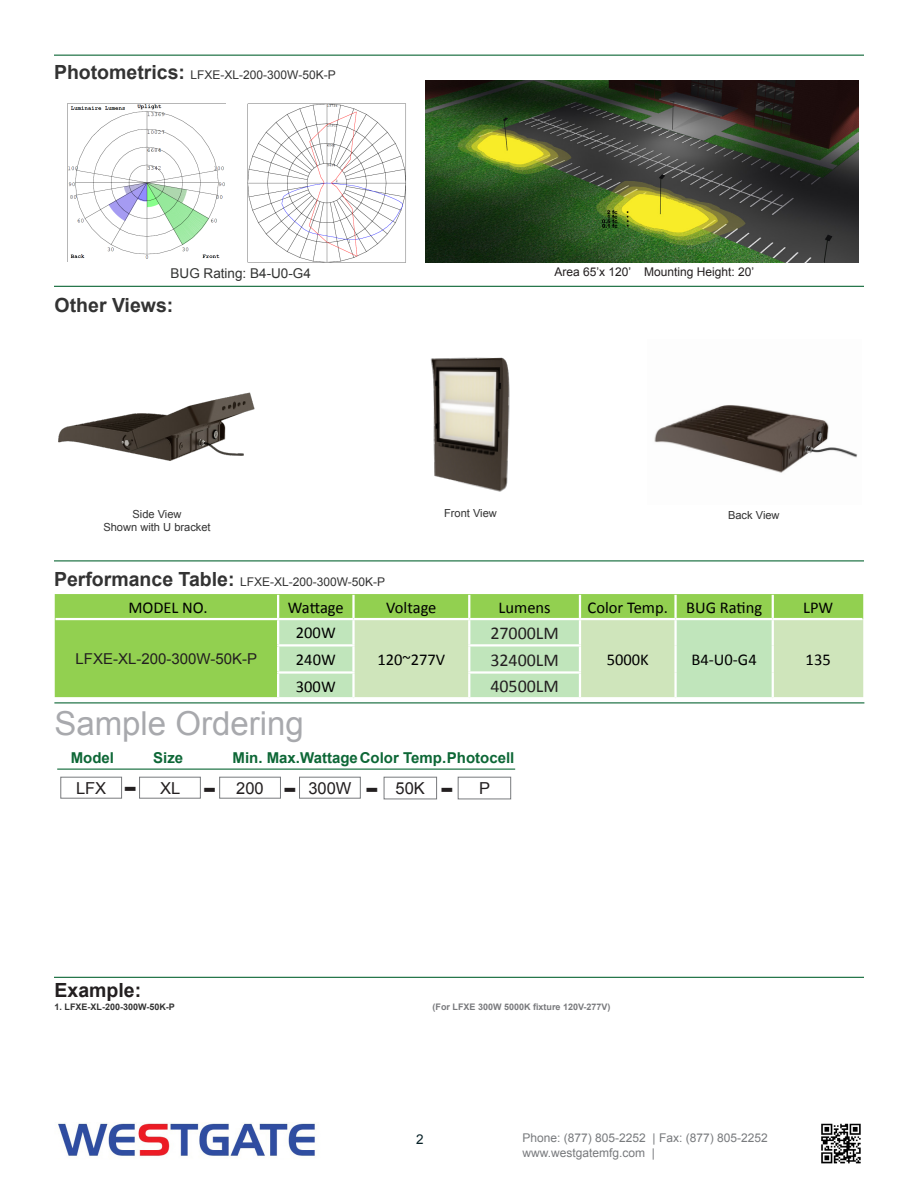
<style>
.page{position:relative;width:918px;height:1188px;background:#fff}
.page>*{position:absolute;margin:0;border:0;box-sizing:border-box;transform-origin:0 0}
.t1{font:33px "Arial";color:#a8a9ad}
.t2{font:700 28.5px "Verdana";color:#231f20}
.t3{font:700 19.5px "Arial";color:#333}
.t4{font:700 19.5px "Arial";color:#231f20}
.t5{font:18px "Calibri";color:#231f20}
.t6{font:16.5px "Calibri";color:#000}
.t7{font:16.5px "Arial";color:#231f20}
.t8{font:700 15px "Arial";color:#0d6736}
.t9{font:15px "Arial";color:#231f20}
.t10{font:13.5px "Arial";color:#323332}
.t11{font:13.5px "Arial";color:#072127}
.t12{font:12px "Arial";color:#333}
.t13{font:12px "Arial";color:#787a7d}
.t14{font:12px "Arial";color:#231f20}
.t15{font:11.1px "Arial";color:#333}
.t16{font:700 9px "Arial";color:#797a7d}
.t17{font:700 9px "Arial";color:#333}
.s1{font-weight:700;font-size:19.5px}
</style>
<div class="page">
<hr style="left:54px;top:560px;width:810px;height:1px;background:#0d6736">
<hr style="left:54px;top:286px;width:810px;height:1px;background:#0d6736">
<img style="left:67px;top:103px;width:158px;height:158px">
<img style="left:247px;top:103px;width:159px;height:160px">
<hr style="left:54px;top:977px;width:810px;height:1px;background:#0d6736">
<hr style="left:54px;top:55px;width:810px;height:1px;background:#0d6736">
<img style="left:426px;top:80px;width:432px;height:182px">
<div style="left:55px;top:594px;width:808px;height:103px;background:#92d050"></div>
<svg style="left:279px;top:620px;width:584px;height:77px;background:#c8e5bb"></svg>
<hr style="left:277px;top:595px;width:2px;height:23px;background:#fff">
<hr style="left:352px;top:595px;width:3px;height:23px;background:#fff">
<hr style="left:468px;top:595px;width:2px;height:23px;background:#fff">
<hr style="left:579px;top:595px;width:2px;height:23px;background:#fff">
<hr style="left:674px;top:595px;width:3px;height:23px;background:#fff">
<hr style="left:772px;top:595px;width:2px;height:23px;background:#fff">
<hr style="left:277px;top:620px;width:2px;height:24px;background:#fff">
<hr style="left:352px;top:620px;width:3px;height:24px;background:#fff">
<hr style="left:468px;top:620px;width:2px;height:24px;background:#fff">
<hr style="left:579px;top:620px;width:2px;height:24px;background:#fff">
<hr style="left:674px;top:620px;width:3px;height:25px;background:#fff">
<hr style="left:772px;top:620px;width:2px;height:25px;background:#fff">
<hr style="left:277px;top:647px;width:2px;height:24px;background:#fff">
<hr style="left:352px;top:647px;width:3px;height:24px;background:#fff">
<hr style="left:468px;top:647px;width:2px;height:24px;background:#fff">
<hr style="left:579px;top:647px;width:2px;height:24px;background:#fff">
<hr style="left:674px;top:645px;width:3px;height:28px;background:#fff">
<hr style="left:772px;top:645px;width:2px;height:28px;background:#fff">
<hr style="left:277px;top:674px;width:2px;height:23px;background:#fff">
<hr style="left:352px;top:674px;width:3px;height:23px;background:#fff">
<hr style="left:468px;top:674px;width:2px;height:23px;background:#fff">
<hr style="left:579px;top:674px;width:2px;height:23px;background:#fff">
<hr style="left:674px;top:673px;width:3px;height:24px;background:#fff">
<hr style="left:772px;top:673px;width:2px;height:24px;background:#fff">
<hr style="left:56px;top:618px;width:222px;height:2px;background:#fff">
<hr style="left:278px;top:618px;width:76px;height:2px;background:#fff">
<hr style="left:354px;top:618px;width:115px;height:2px;background:#fff">
<hr style="left:469px;top:618px;width:111px;height:2px;background:#fff">
<hr style="left:580px;top:618px;width:96px;height:2px;background:#fff">
<hr style="left:676px;top:618px;width:97px;height:2px;background:#fff">
<hr style="left:773px;top:618px;width:90px;height:2px;background:#fff">
<hr style="left:277px;top:644px;width:78px;height:3px;background:#fff">
<hr style="left:468px;top:644px;width:113px;height:3px;background:#fff">
<hr style="left:277px;top:671px;width:78px;height:3px;background:#fff">
<hr style="left:468px;top:671px;width:113px;height:3px;background:#fff">
<img style="left:58px;top:1123px;width:257px;height:34px">
<img style="left:821px;top:1123px;width:40px;height:41px">
<div style="left:60px;top:777px;width:62px;height:22px;border:1px solid #787a7d"></div>
<div style="left:139px;top:777px;width:62px;height:22px;border:1px solid #787a7d"></div>
<div style="left:219px;top:777px;width:62px;height:22px;border:1px solid #787a7d"></div>
<div style="left:299px;top:777px;width:62px;height:22px;border:1px solid #787a7d"></div>
<hr style="left:57px;top:769px;width:458px;height:1px;background:#0d6736">
<div style="left:384px;top:777px;width:53px;height:22px;border:1px solid #787a7d"></div>
<div style="left:458px;top:777px;width:53px;height:22px;border:1px solid #787a7d"></div>
<hr style="left:54px;top:702px;width:810px;height:1px;background:#0d6736">
<img style="left:58px;top:392px;width:197px;height:69px">
<img style="left:430px;top:357px;width:80px;height:135px">
<img style="left:654px;top:405px;width:203px;height:68px">
<p class="t12" style="left:54px;top:67px;width:283px"><span class="s1">Photometrics:</span> LFXE-XL-200-300W-50K-P</p>
<p class="t10" style="left:171px;top:265px;width:142px">BUG Rating: B4-U0-G4</p>
<p class="t14" style="left:555px;top:264px;width:201px">Area 65’x 120’ Mounting Height: 20’</p>
<p class="t3" style="left:55px;top:292px;width:120px">Other Views:</p>
<p class="t15" style="left:132px;top:506px;width:51px">Side View</p>
<p class="t15" style="left:103px;top:520px;width:109px">Shown with U bracket</p>
<p class="t12" style="left:54px;top:574px;width:333px"><span class="s1">Performance Table:</span> LFXE-XL-200-300W-50K-P</p>
<p class="t15" style="left:444px;top:506px;width:54px">Front View</p>
<p class="t15" style="left:728px;top:508px;width:53px">Back View</p>
<p class="t6" style="left:128px;top:597px;width:81px">MODEL NO.</p>
<p class="t6" style="left:288px;top:597px;width:57px">Wattage</p>
<p class="t6" style="left:386px;top:597px;width:52px">Voltage</p>
<p class="t6" style="left:499px;top:597px;width:54px">Lumens</p>
<p class="t6" style="left:588px;top:597px;width:82px">Color Temp.</p>
<p class="t6" style="left:686px;top:597px;width:78px">BUG Rating</p>
<p class="t6" style="left:803px;top:597px;width:32px">LPW</p>
<p class="t9" style="left:76px;top:649px;width:183px">LFXE-XL-200-300W-50K-P</p>
<p class="t5" style="left:490px;top:622px;width:70px">27000LM</p>
<p class="t6" style="left:296px;top:623px;width:41px">200W</p>
<p class="t6" style="left:296px;top:649px;width:41px">240W</p>
<p class="t5" style="left:490px;top:649px;width:70px">32400LM</p>
<p class="t6" style="left:607px;top:649px;width:44px">5000K</p>
<p class="t6" style="left:692px;top:649px;width:67px">B4-U0-G4</p>
<p class="t6" style="left:806px;top:649px;width:27px">135</p>
<p class="t6" style="left:296px;top:676px;width:41px">300W</p>
<p class="t5" style="left:490px;top:675px;width:70px">40500LM</p>
<p class="t6" style="left:378px;top:649px;width:69px">120~277V</p>
<p class="t1" style="left:54px;top:702px;width:251px">Sample Ordering</p>
<p class="t7" style="left:76px;top:777px;width:32px">LFX</p>
<p class="t2" style="left:123px;top:769px;width:15px">-</p>
<p class="t7" style="left:160px;top:777px;width:22px">XL</p>
<p class="t2" style="left:203px;top:770px;width:15px">-</p>
<p class="t7" style="left:236px;top:777px;width:29px">200</p>
<p class="t2" style="left:283px;top:770px;width:15px">-</p>
<p class="t7" style="left:308px;top:777px;width:45px">300W</p>
<p class="t8" style="left:71px;top:748px;width:45px">Model</p>
<p class="t8" style="left:153px;top:748px;width:32px">Size</p>
<p class="t8" style="left:233px;top:748px;width:283px">Min. Max.WattageColor Temp.Photocell</p>
<p class="t2" style="left:365px;top:770px;width:15px">-</p>
<p class="t7" style="left:396px;top:777px;width:31px">50K</p>
<p class="t2" style="left:440px;top:770px;width:15px">-</p>
<p class="t7" style="left:479px;top:777px;width:13px">P</p>
<p class="t4" style="left:55px;top:978px;width:88px">Example:</p>
<p class="t17" style="left:55px;top:1001px;width:122px">1. LFXE-XL-200-300W-50K-P</p>
<p class="t16" style="left:433px;top:1001px;width:180px">(For LFXE 300W 5000K fixture 120V-277V)</p>
<p class="t11" style="left:416px;top:1130px;width:9px">2</p>
<p class="t13" style="left:522px;top:1130px;width:247px">Phone: (877) 805-2252 | Fax: (877) 805-2252</p>
<p class="t13" style="left:522px;top:1145px;width:134px">www.westgatemfg.com |</p>
</div>
